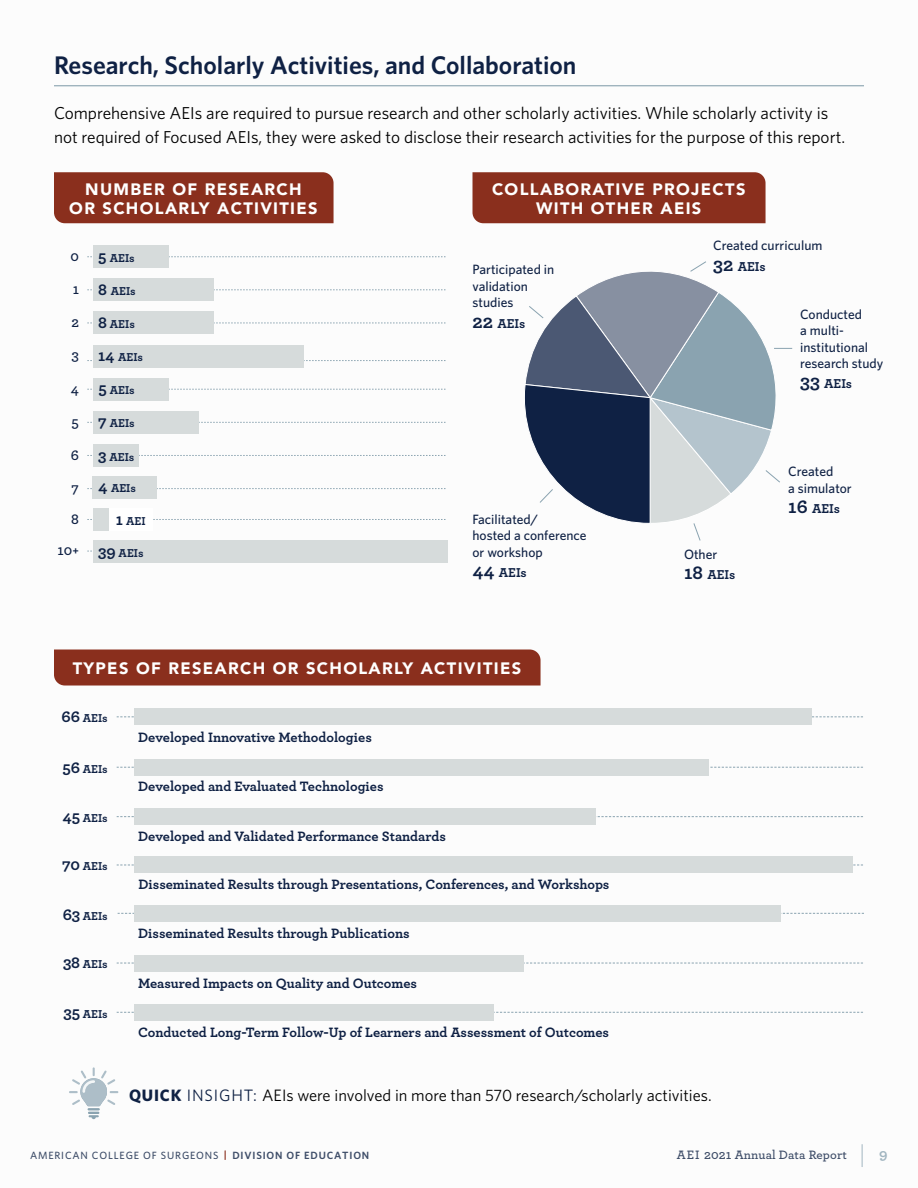
<style>
.page{position:relative;width:918px;height:1188px;background:#fff}
.page>*{position:absolute;margin:0;border:0;box-sizing:border-box;transform-origin:0 0}
.t1{font:600 25.5px "Whitney";color:#0f2144}
.t2{font:17.25px/24px "Whitney";color:#000}
.t3{font:900 16.5px/19.5px "Avenir";letter-spacing:.08em;color:#fff;text-align:center}
.t4{font:16.5px "Whitney";color:#000}
.t5{font:600 15px/32.2px "Archer";color:#0f2144}
.t6{font:700 15px "Archer";color:#a1b5c0}
.t7{font:700 14.25px "Archer";color:#0f2144}
.t8{font:500 13.5px/16.5px "Whitney";color:#0f2144}
.t9{font:700 13.5px "Archer";color:#0f2144}
.t10{font:600 12.75px "Archer";letter-spacing:.01em;color:#3f4e69}
.t11{font:700 12px "Archer";color:#0f2144}
.t12{font:500 10.5px "Whitney";letter-spacing:.08em;color:#3f4e69}
.s1{font-size:16.5px}
.s2{font-size:19.5px}
.s3{font-weight:700;color:#0f2144}
.s4{color:#0f2144}
.s5{font-weight:600;color:#8a2f1d}
.s6{font-weight:600}
.s7{font-size:13.5px}
</style>
<div class="page">
<svg style="left:862px;top:1144px;width:1px;height:23px"></svg>
<hr style="left:54px;top:85px;width:810px;height:1px;background:#8aa3b0">
<div style="left:54px;top:172px;width:280px;height:51px;background:#8a2f1d"></div>
<svg style="left:117px;top:716px;width:746px;height:1px"></svg>
<div style="left:134px;top:709px;width:677px;height:16px;background:#d6dbdb"></div>
<svg style="left:117px;top:767px;width:746px;height:1px"></svg>
<div style="left:134px;top:759px;width:575px;height:16px;background:#d6dbdb"></div>
<svg style="left:117px;top:816px;width:746px;height:1px"></svg>
<div style="left:134px;top:808px;width:462px;height:17px;background:#d6dbdb"></div>
<svg style="left:117px;top:865px;width:746px;height:1px"></svg>
<div style="left:134px;top:857px;width:718px;height:16px;background:#d6dbdb"></div>
<svg style="left:118px;top:913px;width:746px;height:1px"></svg>
<div style="left:134px;top:905px;width:647px;height:17px;background:#d6dbdb"></div>
<svg style="left:117px;top:963px;width:746px;height:1px"></svg>
<div style="left:134px;top:955px;width:390px;height:16px;background:#d6dbdb"></div>
<svg style="left:117px;top:1012px;width:746px;height:1px"></svg>
<div style="left:134px;top:1004px;width:359px;height:16px;background:#d6dbdb"></div>
<div style="left:54px;top:650px;width:487px;height:36px;background:#8a2f1d"></div>
<svg style="left:87px;top:389px;width:359px;height:1px"></svg>
<svg style="left:87px;top:422px;width:359px;height:1px"></svg>
<svg style="left:87px;top:455px;width:359px;height:1px"></svg>
<svg style="left:87px;top:488px;width:359px;height:1px"></svg>
<div style="left:93px;top:378px;width:76px;height:23px;background:#d6dbdb"></div>
<svg style="left:87px;top:257px;width:359px;height:1px"></svg>
<svg style="left:87px;top:323px;width:359px;height:1px"></svg>
<svg style="left:87px;top:360px;width:359px;height:1px"></svg>
<div style="left:93px;top:312px;width:121px;height:22px;background:#d6dbdb"></div>
<div style="left:93px;top:345px;width:211px;height:22px;background:#d6dbdb"></div>
<svg style="left:87px;top:290px;width:359px;height:1px"></svg>
<svg style="left:87px;top:519px;width:359px;height:1px"></svg>
<div style="left:93px;top:411px;width:106px;height:23px;background:#d6dbdb"></div>
<div style="left:93px;top:508px;width:16px;height:23px;background:#d6dbdb"></div>
<div style="left:109px;top:508px;width:43px;height:23px;background:#fff"></div>
<div style="left:93px;top:540px;width:355px;height:23px;background:#d6dbdb"></div>
<div style="left:93px;top:279px;width:121px;height:22px;background:#d6dbdb"></div>
<div style="left:93px;top:245px;width:76px;height:23px;background:#d6dbdb"></div>
<div style="left:93px;top:444px;width:46px;height:23px;background:#d6dbdb"></div>
<div style="left:93px;top:476px;width:64px;height:22px;background:#d6dbdb"></div>
<div style="left:472px;top:172px;width:294px;height:51px;background:#8a2f1d"></div>
<svg style="left:69px;top:1067px;width:49px;height:52px"></svg>
<svg style="left:524px;top:261px;width:268px;height:280px"></svg>
<h1 class="t1" style="left:54px;top:49px;width:524px">Research, Scholarly Activities, and Collaboration</h1>
<p class="t2" style="left:54px;top:100px;width:793px">Comprehensive AEIs are required to pursue research and other scholarly activities. While scholarly activity is not required of Focused AEIs, they were asked to disclose their research activities for the purpose of this report.</p>
<p class="t3" style="left:69px;top:179px;width:250px">NUMBER OF RESEARCH<br>OR SCHOLARLY ACTIVITIES</p>
<p class="t3" style="left:492px;top:179px;width:255px">COLLABORATIVE PROJECTS<br>WITH OTHER AEIS</p>
<p class="t5" style="left:71px;top:239px;width:10px">0</p>
<p class="t5" style="left:73px;top:272px;width:8px">1</p>
<p class="t5" style="left:71px;top:305px;width:9px">2<br>3</p>
<p class="t5" style="left:71px;top:372px;width:10px;line-height:32.8px">4<br>5</p>
<p class="t5" style="left:71px;top:438px;width:10px;line-height:32.7px">6<br>7</p>
<p class="t11" style="left:98px;top:248px;width:38px"><span class="s1">5</span> AEIs</p>
<p class="t11" style="left:98px;top:282px;width:39px"><span class="s1">8</span> AEIs</p>
<p class="t11" style="left:98px;top:315px;width:38px"><span class="s1">8</span> AEIs</p>
<p class="t11" style="left:98px;top:348px;width:47px"><span class="s1">14</span> AEIs</p>
<p class="t11" style="left:98px;top:381px;width:38px"><span class="s1">5</span> AEIs</p>
<p class="t11" style="left:98px;top:414px;width:38px"><span class="s1">7</span> AEIs</p>
<p class="t11" style="left:98px;top:447px;width:38px"><span class="s1">3</span> AEIs</p>
<p class="t11" style="left:98px;top:479px;width:39px"><span class="s1">4</span> AEIs</p>
<p class="t5" style="left:71px;top:502px;width:9px">8</p>
<p class="t11" style="left:116px;top:511px;width:31px"><span class="s1">1</span> AEI</p>
<p class="t11" style="left:98px;top:543px;width:47px"><span class="s1">39</span> AEIs</p>
<p class="t5" style="left:58px;top:533px;width:23px">10+</p>
<p class="t8" style="left:472px;top:261px;width:83px">Participated in validation studies</p>
<p class="t9" style="left:472px;top:312px;width:54px"><span class="s2">22</span> AEIs</p>
<p class="t8" style="left:472px;top:511px;width:115px">Facilitated/<br>hosted a conference or workshop</p>
<p class="t9" style="left:472px;top:562px;width:56px"><span class="s2">44</span> AEIs</p>
<p class="t3" style="left:73px;top:658px;width:450px">TYPES OF RESEARCH OR SCHOLARLY ACTIVITIES</p>
<p class="t11" style="left:62px;top:709px;width:48px"><span class="s1">66</span> AEIs</p>
<p class="t11" style="left:63px;top:759px;width:47px"><span class="s1">56</span> AEIs</p>
<p class="t11" style="left:63px;top:809px;width:47px"><span class="s1">45</span> AEIs</p>
<p class="t11" style="left:62px;top:857px;width:47px"><span class="s1">70</span> AEIs</p>
<p class="t11" style="left:63px;top:906px;width:46px"><span class="s1">63</span> AEIs</p>
<p class="t11" style="left:63px;top:954px;width:46px"><span class="s1">38</span> AEIs</p>
<p class="t11" style="left:63px;top:1004px;width:46px"><span class="s1">35</span> AEIs</p>
<p class="t7" style="left:138px;top:726px;width:235px">Developed Innovative Methodologies</p>
<p class="t7" style="left:138px;top:775px;width:247px">Developed and Evaluated Technologies</p>
<p class="t7" style="left:138px;top:825px;width:309px">Developed and Validated Performance Standards</p>
<p class="t7" style="left:138px;top:873px;width:473px">Disseminated Results through Presentations, Conferences, and Workshops</p>
<p class="t7" style="left:138px;top:922px;width:273px">Disseminated Results through Publications</p>
<p class="t7" style="left:138px;top:972px;width:280px">Measured Impacts on Quality and Outcomes</p>
<p class="t7" style="left:138px;top:1021px;width:472px">Conducted Long-Term Follow-Up of Learners and Assessment of Outcomes</p>
<p class="t8" style="left:713px;top:237px;width:111px">Created curriculum</p>
<p class="t9" style="left:713px;top:255px;width:54px"><span class="s2">32</span> AEIs</p>
<p class="t8" style="left:800px;top:306px;width:85px">Conducted<br>a multi&shy;institutional research study</p>
<p class="t9" style="left:800px;top:373px;width:53px"><span class="s2">33</span> AEIs</p>
<p class="t8" style="left:684px;top:546px;width:35px">Other</p>
<p class="t9" style="left:684px;top:564px;width:53px"><span class="s2">18</span> AEIs</p>
<p class="t8" style="left:788px;top:463px;width:65px">Created<br>a simulator</p>
<p class="t9" style="left:788px;top:498px;width:53px"><span class="s2">16</span> AEIs</p>
<p class="t4" style="left:129px;top:1085px;width:584px"><span class="s3">QUICK</span> <span class="s4">INSIGHT:</span> AEIs were involved in more than 570 research/scholarly activities.</p>
<p class="t12" style="left:30px;top:1148px;width:341px">AMERICAN COLLEGE OF SURGEONS <span class="s5">|</span> <span class="s6">DIVISION OF EDUCATION</span></p>
<p class="t10" style="left:677px;top:1145px;width:171px">AEI <span class="s7">2021</span> Annual Data Report</p>
<p class="t6" style="left:879px;top:1142px;width:10px">9</p>
</div>
